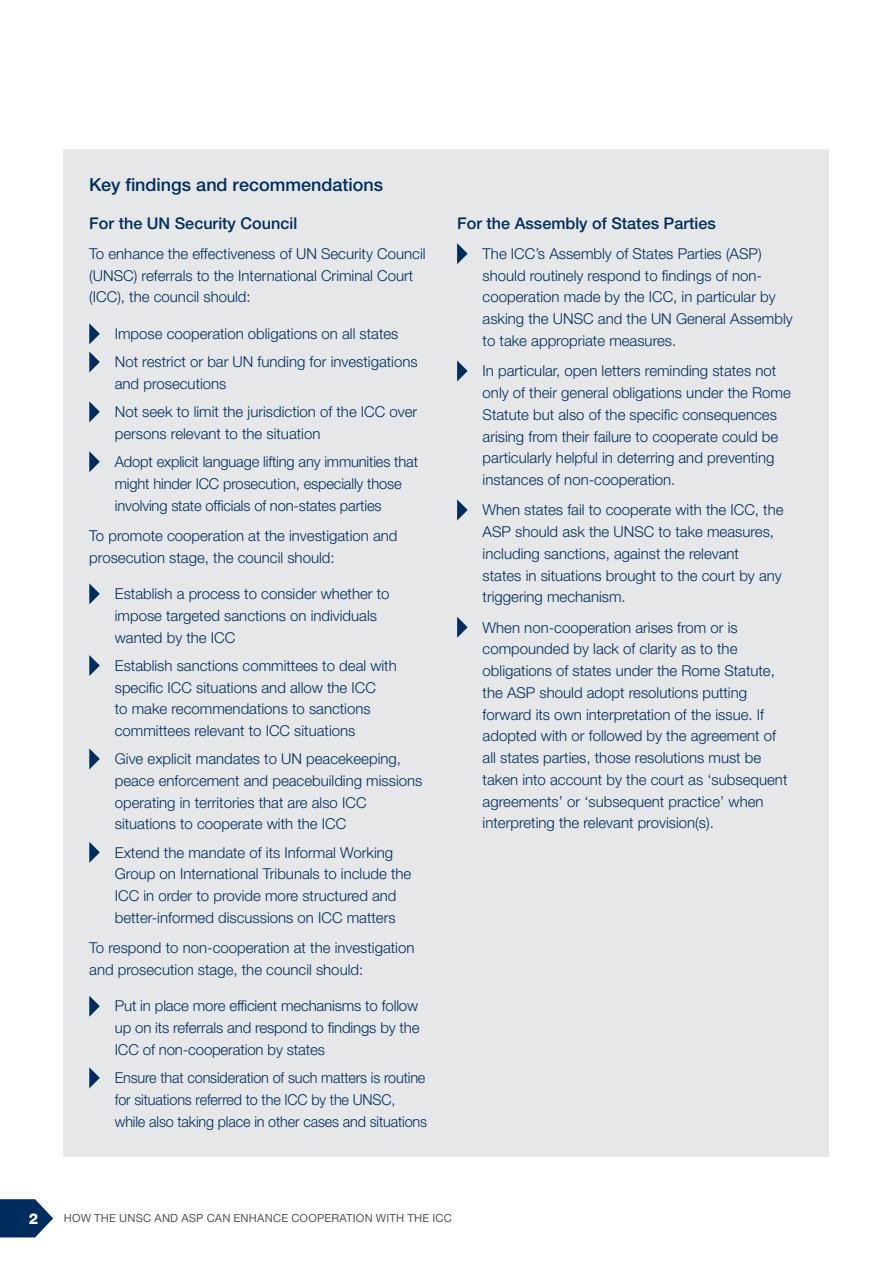
<style>
.page{position:relative;width:893px;height:1263px;background:#fff}
.page>*{position:absolute;margin:0;border:0;box-sizing:border-box;transform-origin:0 0}
.t1{font:500 18px "Helvetica Neue LT Std";color:#002d5e}
.t2{font:500 16.2px "Helvetica Neue LT Std";color:#002d5e}
.t3{font:300 15px/21.8px "Helvetica Neue LT Std";color:#002d5e}
.t4{font:300 15px/21.8px "Helvetica Neue LT Std";color:#002d5e;scale:.96 1}
.t5{font:800 15px "Helvetica Neue LT Std";color:#fff}
.t6{font:11.25px "Helvetica Neue LT Std";letter-spacing:.015em;color:#57585a}
</style>
<div class="page">
<svg style="left:0;top:1199px;width:53px;height:38px"></svg>
<div style="left:64px;top:149px;width:765px;height:1008px;background:#e6e7e9"></div>
<svg style="left:89px;top:323px;width:11px;height:21px"></svg>
<svg style="left:89px;top:351px;width:11px;height:21px"></svg>
<svg style="left:89px;top:401px;width:11px;height:21px"></svg>
<svg style="left:89px;top:451px;width:11px;height:21px"></svg>
<svg style="left:89px;top:583px;width:11px;height:21px"></svg>
<svg style="left:89px;top:655px;width:11px;height:21px"></svg>
<svg style="left:89px;top:748px;width:11px;height:21px"></svg>
<svg style="left:89px;top:842px;width:11px;height:21px"></svg>
<svg style="left:89px;top:996px;width:11px;height:21px"></svg>
<svg style="left:89px;top:1067px;width:11px;height:21px"></svg>
<svg style="left:457px;top:243px;width:11px;height:21px"></svg>
<svg style="left:457px;top:360px;width:11px;height:21px"></svg>
<svg style="left:457px;top:499px;width:11px;height:21px"></svg>
<svg style="left:457px;top:617px;width:11px;height:21px"></svg>
<p class="t1" style="left:89px;top:174px;width:295px">Key findings and recommendations</p>
<p class="t2" style="left:89px;top:213px;width:209px">For the UN Security Council</p>
<p class="t3" style="left:89px;top:242px;width:338px">To enhance the effectiveness of UN Security Council (UNSC) referrals to the International Criminal Court (ICC), the council should:</p>
<p class="t3" style="left:115px;top:319px;width:304px;line-height:28.2px">Impose cooperation obligations on all states<br>Not restrict or bar UN funding for investigations</p>
<p class="t3" style="left:115px;top:369px;width:304px;line-height:28.2px">and prosecutions<br>Not seek to limit the jurisdiction of the ICC over</p>
<p class="t3" style="left:115px;top:419px;width:305px;line-height:28.2px">persons relevant to the situation<br>Adopt explicit language lifting any immunities that</p>
<p class="t3" style="left:115px;top:472px;width:288px">might hinder ICC prosecution, especially those involving state officials of non-states parties</p>
<p class="t3" style="left:89px;top:524px;width:310px">To promote cooperation at the investigation and prosecution stage, the council should:</p>
<p class="t3" style="left:115px;top:583px;width:276px">Establish a process to consider whether to impose targeted sanctions on individuals wanted by the ICC</p>
<p class="t3" style="left:115px;top:654px;width:283px">Establish sanctions committees to deal with specific ICC situations and allow the ICC<br>to make recommendations to sanctions committees relevant to ICC situations</p>
<p class="t3" style="left:115px;top:748px;width:309px">Give explicit mandates to UN peacekeeping, peace enforcement and peacebuilding missions operating in territories that are also ICC situations to cooperate with the ICC</p>
<p class="t3" style="left:115px;top:841px;width:298px">Extend the mandate of its Informal Working Group on International Tribunals to include the ICC in order to provide more structured and better-informed discussions on ICC matters</p>
<p class="t3" style="left:89px;top:936px;width:327px">To respond to non-cooperation at the investigation and prosecution stage, the council should:</p>
<p class="t3" style="left:115px;top:995px;width:306px;text-align:justify">Put in place more efficient mechanisms to follow up on its referrals and respond to findings by the ICC of non-cooperation by states</p>
<p class="t4" style="left:115px;top:1066px;width:327px">Ensure that consideration of such matters is routine for situations referred to the ICC by the UNSC, while also taking place in other cases and situations</p>
<p class="t2" style="left:457px;top:213px;width:260px">For the Assembly of States Parties</p>
<p class="t3" style="left:483px;top:242px;width:312px">The ICC’s Assembly of States Parties (ASP) should routinely respond to findings of non&shy;cooperation made by the ICC, in particular by asking the UNSC and the UN General Assembly to take appropriate measures.</p>
<p class="t3" style="left:483px;top:360px;width:310px">In particular, open letters reminding states not only of their general obligations under the Rome Statute but also of the specific consequences arising from their failure to cooperate could be particularly helpful in deterring and preventing instances of non-cooperation.</p>
<p class="t3" style="left:483px;top:499px;width:302px">When states fail to cooperate with the ICC, the ASP should ask the UNSC to take measures, including sanctions, against the relevant<br>states in situations brought to the court by any triggering mechanism.</p>
<p class="t3" style="left:483px;top:616px;width:306px">When non-cooperation arises from or is compounded by lack of clarity as to the obligations of states under the Rome Statute, the ASP should adopt resolutions putting forward its own interpretation of the issue. If adopted with or followed by the agreement of all states parties, those resolutions must be taken into account by the court as ‘subsequent agreements’ or ‘subsequent practice’ when interpreting the relevant provision(s).</p>
<p class="t5" style="left:29px;top:1209px;width:11px">2</p>
<p class="t6" style="left:64px;top:1212px;width:390px">HOW THE UNSC AND ASP CAN ENHANCE COOPERATION WITH THE ICC</p>
</div>
